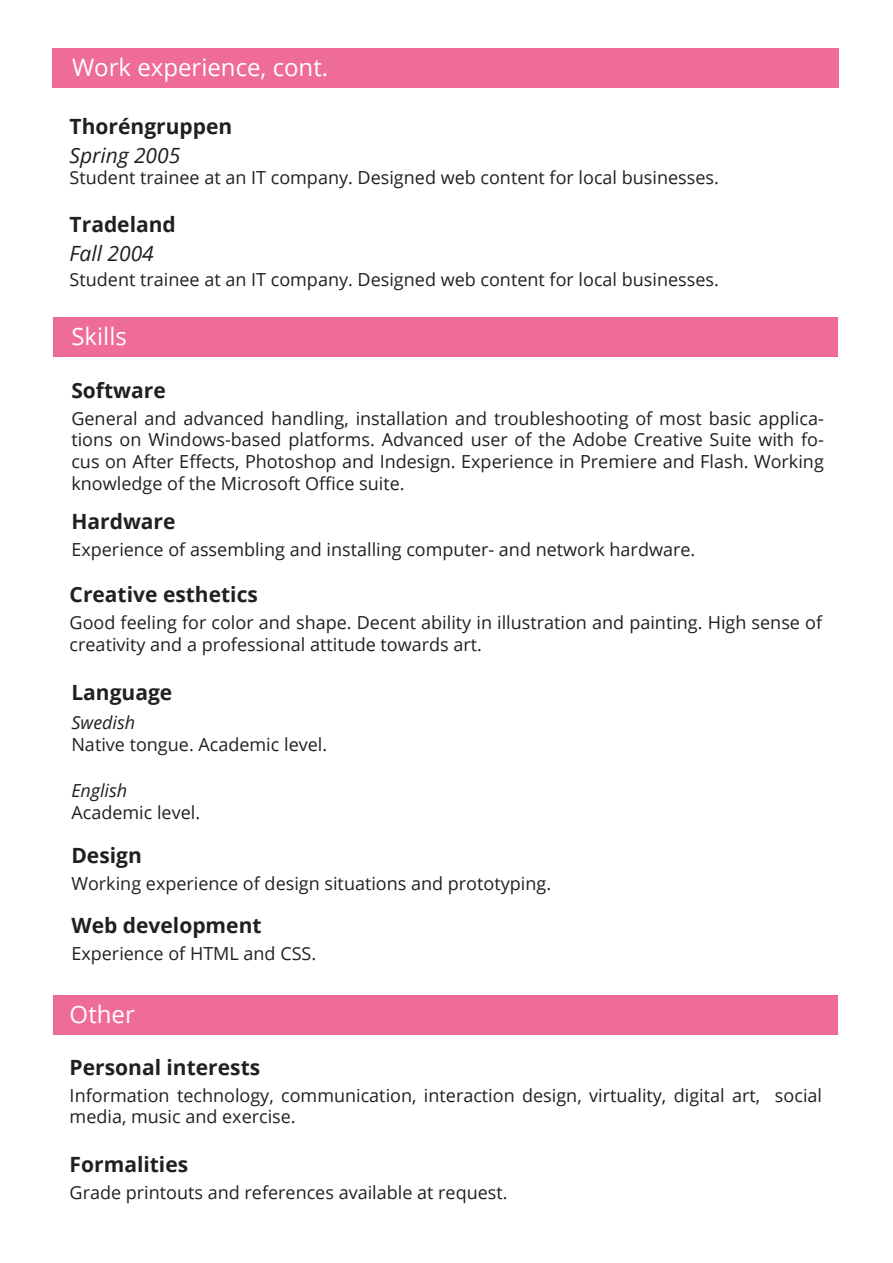
<style>
.page{position:relative;width:893px;height:1263px;background:#fff}
.page>*{position:absolute;margin:0;border:0;box-sizing:border-box;transform-origin:0 0}
.t1{font:24px "Open Sans";color:#fff}
.t2{font:700 21px "Open Sans";color:#231f20}
.t3{font:italic 21px "Open Sans";color:#231f20}
.t4{font:18px/21.6px "Open Sans";color:#231f20}
.t5{font:italic 18px "Open Sans";color:#231f20}
</style>
<div class="page">
<div style="left:53px;top:318px;width:785px;height:39px;background:#ee6c97"></div>
<div style="left:53px;top:995px;width:785px;height:39px;background:#ee6c97"></div>
<div style="left:53px;top:49px;width:786px;height:39px;background:#ee6c97"></div>
<p class="t1" style="left:72px;top:51px;width:258px">Work experience, cont.</p>
<p class="t2" style="left:70px;top:111px;width:164px">Thoréngruppen</p>
<p class="t3" style="left:70px;top:141px;width:112px">Spring 2005</p>
<p class="t4" style="left:70px;top:167px;width:651px">Student trainee at an IT company. Designed web content for local businesses.</p>
<p class="t2" style="left:70px;top:209px;width:108px">Tradeland</p>
<p class="t3" style="left:70px;top:239px;width:86px">Fall 2004</p>
<p class="t4" style="left:70px;top:268px;width:651px">Student trainee at an IT company. Designed web content for local businesses.</p>
<p class="t1" style="left:71px;top:320px;width:57px">Skills</p>
<p class="t2" style="left:71px;top:375px;width:96px">Software</p>
<p class="t4" style="left:71px;top:407px;width:754px;text-align:justify">General and advanced handling, installation and troubleshooting of most basic applica&shy;tions on Windows-based platforms. Advanced user of the Adobe Creative Suite with fo&shy;cus on After Effects, Photoshop and Indesign. Experience in Premiere and Flash. Working knowledge of the Microsoft Office suite.</p>
<p class="t2" style="left:71px;top:506px;width:106px">Hardware</p>
<p class="t4" style="left:71px;top:538px;width:625px">Experience of assembling and installing computer- and network hardware.</p>
<p class="t2" style="left:70px;top:580px;width:190px">Creative esthetics</p>
<p class="t4" style="left:70px;top:611px;width:754px">Good feeling for color and shape. Decent ability in illustration and painting. High sense of creativity and a professional attitude towards art.</p>
<p class="t2" style="left:71px;top:677px;width:102px">Language</p>
<p class="t5" style="left:71px;top:710px;width:65px">Swedish</p>
<p class="t4" style="left:71px;top:733px;width:257px">Native tongue. Academic level.</p>
<p class="t5" style="left:71px;top:779px;width:57px">English</p>
<p class="t4" style="left:71px;top:801px;width:130px">Academic level.</p>
<p class="t2" style="left:71px;top:840px;width:72px">Design</p>
<p class="t4" style="left:71px;top:872px;width:481px">Working experience of design situations and prototyping.</p>
<p class="t2" style="left:71px;top:911px;width:192px">Web development</p>
<p class="t4" style="left:71px;top:942px;width:246px">Experience of HTML and CSS.</p>
<p class="t1" style="left:70px;top:998px;width:67px">Other</p>
<p class="t2" style="left:70px;top:1052px;width:192px">Personal interests</p>
<p class="t4" style="left:70px;top:1084px;width:754px">Information technology, communication, interaction design, virtuality, digital art, social media, music and exercise.</p>
<p class="t2" style="left:70px;top:1150px;width:120px">Formalities</p>
<p class="t4" style="left:70px;top:1181px;width:439px">Grade printouts and references available at request.</p>
</div>
